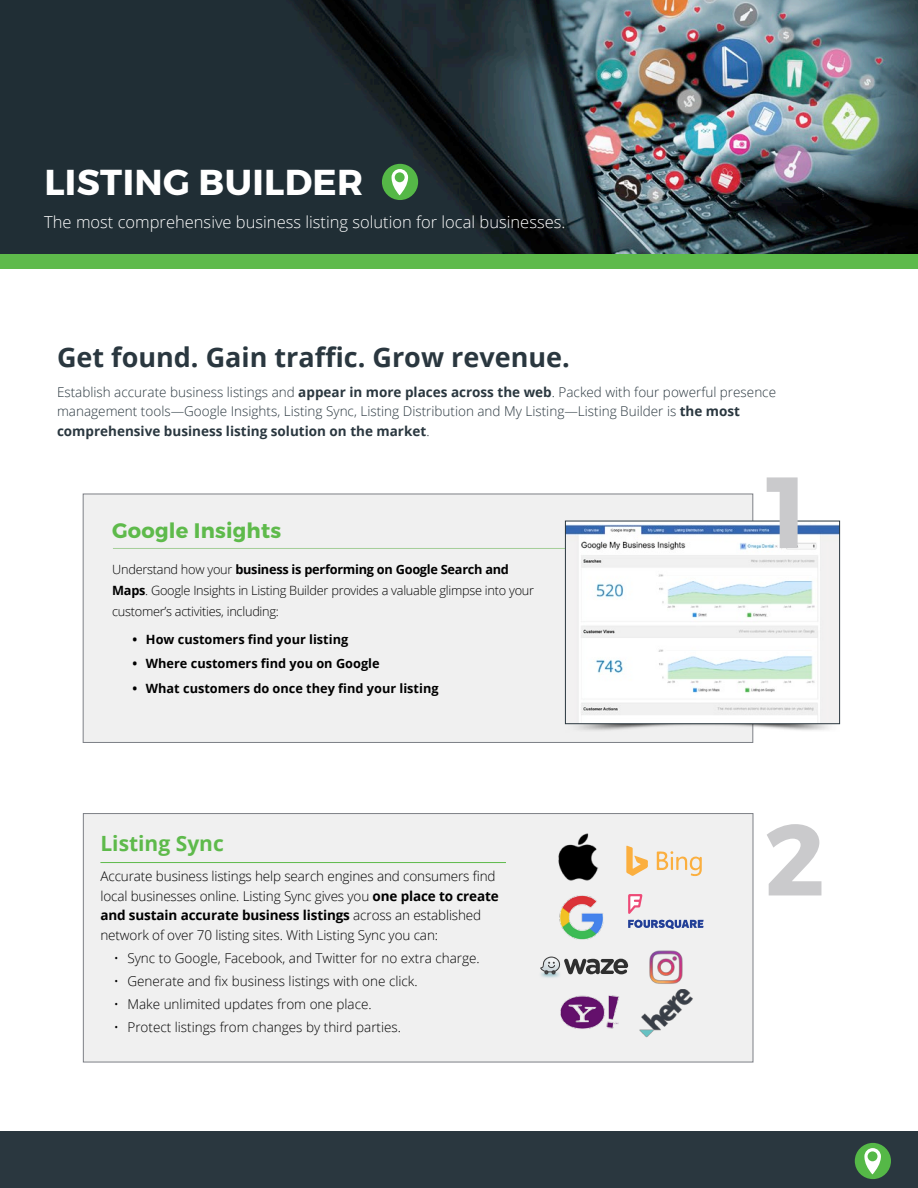
<style>
.page{position:relative;width:918px;height:1188px;background:#fff}
.page>*{position:absolute;margin:0;border:0;box-sizing:border-box;transform-origin:0 0}
.t1{font:700 36px "Montserrat";letter-spacing:.01em;color:#fff}
.t2{font:700 27px "Open Sans";color:#2a373f}
.t3{font:700 21px "Montserrat";letter-spacing:.01em;color:#5eba4b}
.t4{font:700 21px "Open Sans";color:#5eba4b}
.t5{font:300 16.5px "Open Sans";color:#fff}
.t6{font:300 13.5px/19.5px "Open Sans";color:#000}
.t7{font:300 13.5px/19.5px "Open Sans";color:#2a373f}
.t8{font:300 12.75px/21px "Open Sans";letter-spacing:-.02em;color:#000}
.t9{font:700 12.75px "Open Sans";color:#000}
.s1{font-weight:700}
</style>
<div class="page">
<div style="left:83px;top:494px;width:670px;height:249px;background:#f0f0f0;border:1px solid #7d8086"></div>
<img style="left:0;top:0;width:918px;height:255px">
<svg style="left:382px;top:164px;width:36px;height:36px"></svg>
<div style="left:395px;top:172px;width:10px;height:10px;background:#55b847;border-radius:50%"></div>
<div style="left:0;top:255px;width:918px;height:14px;background:#5eba4b"></div>
<svg style="left:767px;top:824px;width:54px;height:71px"></svg>
<div style="left:0;top:1131px;width:918px;height:57px;background:#2a373f"></div>
<svg style="left:855px;top:1143px;width:36px;height:36px"></svg>
<div style="left:868px;top:1151px;width:9px;height:10px;background:#55b847;border-radius:50%"></div>
<div style="left:83px;top:813px;width:670px;height:249px;background:#f0f0f0;border:1px solid #7d8086"></div>
<hr style="left:100px;top:862px;width:406px;height:1px;background:#5eba4b">
<img style="left:558px;top:833px;width:41px;height:48px">
<svg style="left:626px;top:846px;width:22px;height:30px"></svg>
<svg style="left:657px;top:851px;width:45px;height:25px"></svg>
<svg style="left:628px;top:894px;width:76px;height:35px"></svg>
<img style="left:541px;top:975px;width:18px;height:3px">
<svg style="left:540px;top:957px;width:88px;height:18px"></svg>
<img style="left:649px;top:950px;width:34px;height:34px">
<img style="left:560px;top:995px;width:59px;height:34px">
<img style="left:639px;top:989px;width:54px;height:49px">
<img style="left:559px;top:895px;width:45px;height:45px">
<hr style="left:113px;top:548px;width:705px;height:1px;background:#a4ce99">
<img style="left:565px;top:523px;width:275px;height:210px">
<div style="left:565px;top:521px;width:275px;height:203px;border:1px solid #2a373f"></div>
<svg style="left:767px;top:477px;width:31px;height:71px"></svg>
<p class="t1" style="left:44px;top:160px;width:320px">LISTING BUILDER</p>
<p class="t5" style="left:44px;top:211px;width:523px">The most comprehensive business listing solution for local businesses.</p>
<p class="t2" style="left:57px;top:338px;width:514px">Get found. Gain traffic. Grow revenue.</p>
<p class="t7" style="left:57px;top:382px;width:721px">Establish accurate business listings and <span class="s1">appear in more places across the web</span>. Packed with four powerful presence management tools—Google Insights, Listing Sync, Listing Distribution and My Listing—Listing Builder is <span class="s1">the most comprehensive business listing solution on the market</span>.</p>
<p class="t3" style="left:112px;top:518px;width:170px">Google Insights</p>
<p class="t8" style="left:112px;top:559px;width:424px">Understand how your <span class="s1">business is performing on Google Search and<br>Maps</span>. Google Insights in Listing Builder provides a valuable glimpse into your customer’s activities, including:</p>
<p class="t9" style="left:132px;top:630px;width:217px">• How customers find your listing</p>
<p class="t9" style="left:132px;top:655px;width:249px">• Where customers find you on Google</p>
<p class="t9" style="left:132px;top:679px;width:308px">• What customers do once they find your listing</p>
<p class="t4" style="left:100px;top:829px;width:125px">Listing Sync</p>
<p class="t6" style="left:100px;top:866px;width:400px">Accurate business listings help search engines and consumers find local businesses online. Listing Sync gives you <span class="s1">one place to create and sustain accurate business listings</span> across an established network of over 70 listing sites. With Listing Sync you can:</p>
<p class="t6" style="left:114px;top:948px;width:367px">• Sync to Google, Facebook, and Twitter for no extra charge.</p>
<p class="t6" style="left:114px;top:971px;width:305px">• Generate and fix business listings with one click.</p>
<p class="t6" style="left:114px;top:994px;width:259px">• Make unlimited updates from one place.</p>
<p class="t6" style="left:114px;top:1017px;width:289px">• Protect listings from changes by third parties.</p>
</div>
